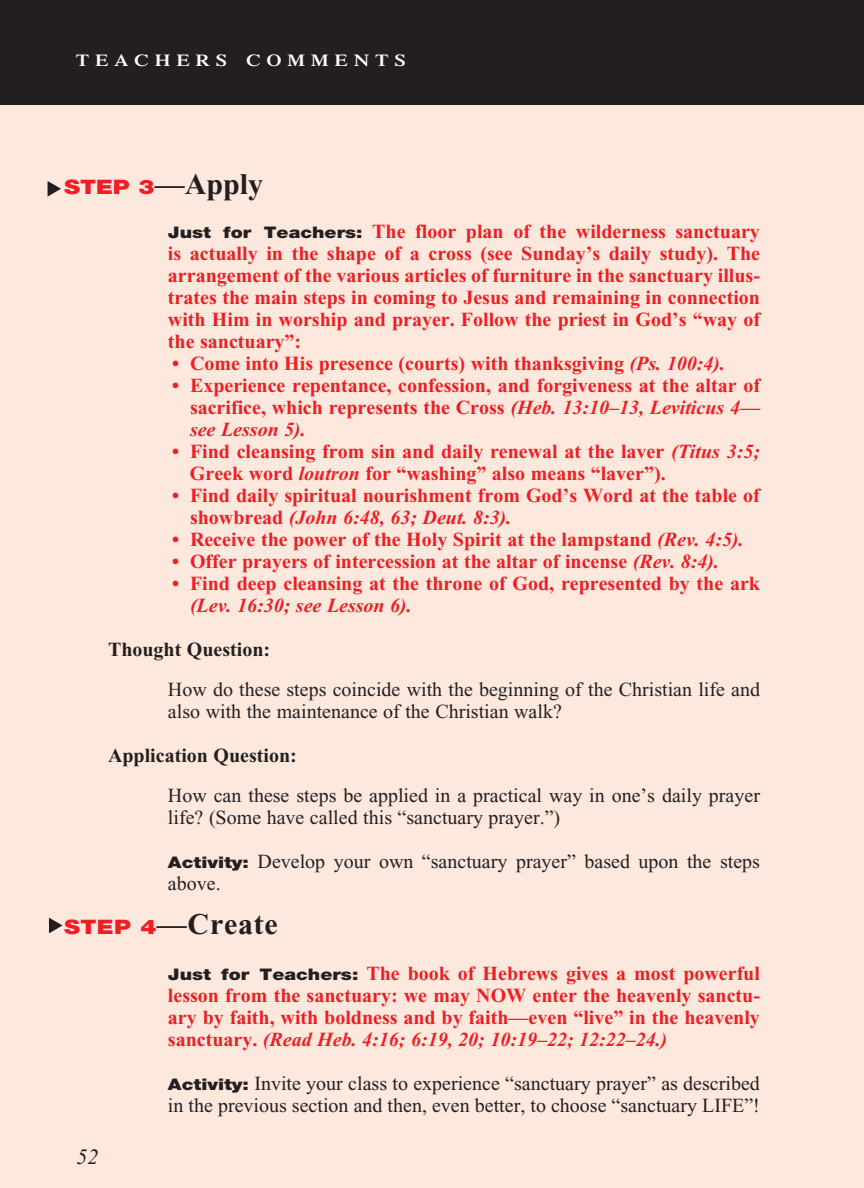
<style>
.page{position:relative;width:864px;height:1188px;background:#fff}
.page>*{position:absolute;margin:0;border:0;box-sizing:border-box;transform-origin:0 0}
.Bulleted_Points1{font:700 30px "Times New Roman";letter-spacing:.025em;color:#231f20}
.T_Aim_bodyXindent{font:700 30px "Times New Roman";color:#231f20}
.t1{font:italic 22px "Times New Roman";color:#231f20}
.First_Line_Space_Tea{font:700 20px/22px "Times New Roman";color:#ee1e24;text-align:justify}
.Bulleted_Points1-2{font:20px/22px "Times New Roman";color:#231f20}
.First_Line_Space_Tea-2{font:20px/22px "Times New Roman";color:#231f20}
.Roman_Numeral_Sub_He{font:700 20px "Times New Roman";color:#231f20}
.t2{font:600 16.8px "Times";letter-spacing:.285em;color:#fff;scale:1.2 1}
.s1{font-family:"Helvetica Neue";font-weight:900;font-size:20px;color:#ee1e24}
.s2{font-family:"Helvetica Neue";font-weight:900;font-size:16px;color:#231f20}
.s3{font-style:italic}
.s4{font-family:"Helvetica Neue";font-weight:900;font-size:16px}
</style>
<div class="page">
<div style="left:0;top:98px;width:864px;height:1090px;background:#fde8dd"></div>
<div style="left:0;top:0;width:864px;height:104px;background:#231f20"></div>
<svg style="left:49px;top:918px;width:14px;height:15px"></svg>
<svg style="left:48px;top:181px;width:13px;height:16px"></svg>
<p class="t2" style="left:76px;top:51px;width:276px">TEACHERS COMMENTS</p>
<p class="T_Aim_bodyXindent" style="left:64px;top:168px;width:201px"><span class="s1">STEP 3</span>—Apply</p>
<p class="First_Line_Space_Tea" style="left:168px;top:221px;width:594px"><span class="s2">Just for Teachers:</span> The floor plan of the wilderness sanctuary is actually in the shape of a cross (see Sunday’s daily study). The arrangement of the various articles of furniture in the sanctuary illus&shy;trates the main steps in coming to Jesus and remaining in connection with Him in worship and prayer. Follow the priest in God’s “way of the sanctuary”:</p>
<p class="First_Line_Space_Tea" style="left:172px;top:353px;width:555px">• Come into His presence (courts) with thanksgiving <span class="s3">(Ps. 100:4).</span></p>
<p class="First_Line_Space_Tea" style="left:190px;top:375px;width:572px;text-indent:-18px">• Experience repentance, confession, and forgiveness at the altar of sacrifice, which represents the Cross <span class="s3">(Heb. 13:10–13, Leviticus 4— see Lesson 5).</span></p>
<p class="First_Line_Space_Tea" style="left:190px;top:441px;width:572px;text-indent:-18px">• Find cleansing from sin and daily renewal at the laver <span class="s3">(Titus 3:5;<br></span>Greek word <span class="s3">loutron</span> for “washing” also means “laver”).</p>
<p class="First_Line_Space_Tea" style="left:190px;top:485px;width:571px;text-indent:-18px">• Find daily spiritual nourishment from God’s Word at the table of showbread <span class="s3">(John 6:48, 63; Deut. 8:3).</span></p>
<p class="First_Line_Space_Tea" style="left:172px;top:529px;width:573px">• Receive the power of the Holy Spirit at the lampstand <span class="s3">(Rev. 4:5).</span></p>
<p class="First_Line_Space_Tea" style="left:172px;top:551px;width:549px">• Offer prayers of intercession at the altar of incense <span class="s3">(Rev. 8:4).</span></p>
<p class="First_Line_Space_Tea" style="left:190px;top:573px;width:572px;text-indent:-18px">• Find deep cleansing at the throne of God, represented by the ark <span class="s3">(Lev. 16:30; see Lesson 6).</span></p>
<p class="Roman_Numeral_Sub_He" style="left:108px;top:639px;width:164px">Thought Question:</p>
<p class="Bulleted_Points1-2" style="left:168px;top:679px;width:594px">How do these steps coincide with the beginning of the Christian life and also with the maintenance of the Christian walk?</p>
<p class="Roman_Numeral_Sub_He" style="left:108px;top:745px;width:190px">Application Question:</p>
<p class="Bulleted_Points1-2" style="left:168px;top:785px;width:594px">How can these steps be applied in a practical way in one’s daily prayer life? (Some have called this “sanctuary prayer.”)</p>
<p class="First_Line_Space_Tea-2" style="left:168px;top:851px;width:594px"><span class="s4">Activity:</span> Develop your own “sanctuary prayer” based upon the steps above.</p>
<p class="Bulleted_Points1" style="left:64px;top:907px;width:215px"><span class="s1">STEP 4</span>—Create</p>
<p class="First_Line_Space_Tea" style="left:168px;top:962px;width:594px"><span class="s2">Just for Teachers:</span> The book of Hebrews gives a most powerful lesson from the sanctuary: we may NOW enter the heavenly sanctu&shy;ary by faith, with boldness and by faith—even “live” in the heavenly sanctuary. <span class="s3">(Read Heb. 4:16; 6:19, 20; 10:19–22; 12:22–24.)</span></p>
<p class="First_Line_Space_Tea-2" style="left:168px;top:1073px;width:593px"><span class="s4">Activity:</span> Invite your class to experience “sanctuary prayer” as described in the previous section and then, even better, to choose “sanctuary LIFE”!</p>
<p class="t1" style="left:77px;top:1145px;width:23px">52</p>
</div>
